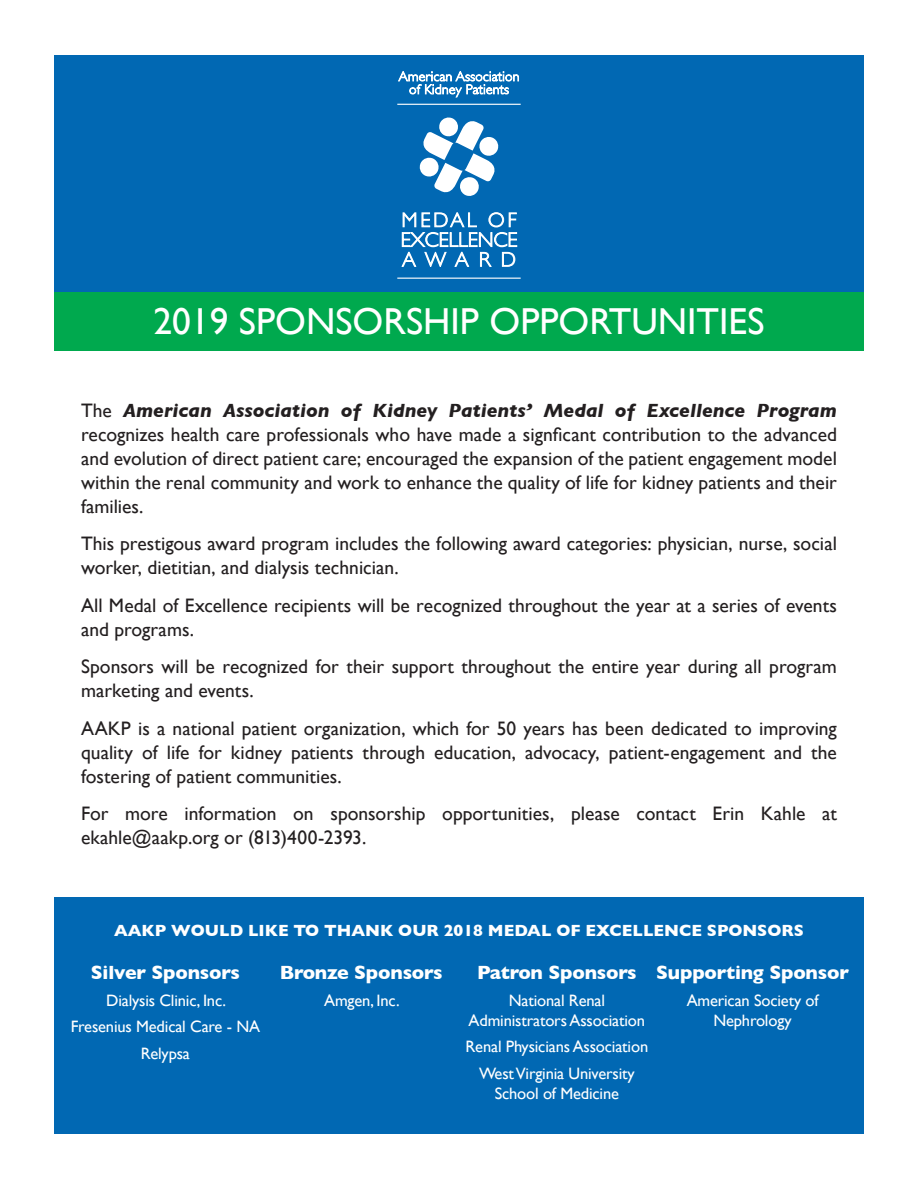
<style>
.page{position:relative;width:918px;height:1188px;background:#fff}
.page>*{position:absolute;margin:0;border:0;box-sizing:border-box;transform-origin:0 0}
.t1{font:37.5px "Gill Sans";color:#fff}
.t2{font:19.5px/24px "Gill Sans";color:#231f20}
.t3{font:700 19.5px "Gill Sans";letter-spacing:-.01em;color:#fff}
.t4{font:16.5px/19.8px "Gill Sans";letter-spacing:-.01em;color:#fff;text-align:center}
.t5{font:700 16.5px "Gill Sans";color:#fff}
.s1{font-weight:700;font-style:italic}
</style>
<div class="page">
<div style="left:54px;top:897px;width:810px;height:237px;background:#0168b3"></div>
<div style="left:54px;top:292px;width:810px;height:59px;background:#00a94e"></div>
<div style="left:54px;top:55px;width:810px;height:237px;background:#0168b3"></div>
<svg style="left:419px;top:117px;width:80px;height:79px"></svg>
<svg style="left:402px;top:212px;width:115px;height:55px"></svg>
<svg style="left:398px;top:71px;width:121px;height:26px"></svg>
<hr style="left:397px;top:278px;width:124px;height:1px;background:#fff">
<hr style="left:397px;top:104px;width:124px;height:1px;background:#fff">
<p class="t1" style="left:153px;top:299px;width:613px">2019 SPONSORSHIP OPPORTUNITIES</p>
<p class="t2" style="left:81px;top:398px;width:758px;text-align:justify">The <span class="s1">American Association of Kidney Patients’ Medal of Excellence Program </span>recognizes health care professionals who have made a signficant contribution to the advanced and evolution of direct patient care; encouraged the expansion of the patient engagement model within the renal community and work to enhance the quality of life for kidney patients and their families.</p>
<p class="t2" style="left:81px;top:531px;width:757px">This prestigous award program includes the following award categories: physician, nurse, social worker, dietitian, and dialysis technician.</p>
<p class="t2" style="left:81px;top:593px;width:757px">All Medal of Excellence recipients will be recognized throughout the year at a series of events and programs.</p>
<p class="t2" style="left:81px;top:654px;width:757px">Sponsors will be recognized for their support throughout the entire year during all program marketing and events.</p>
<p class="t2" style="left:81px;top:716px;width:757px;text-align:justify">AAKP is a national patient organization, which for 50 years has been dedicated to improving quality of life for kidney patients through education, advocacy, patient-engagement and the fostering of patient communities.</p>
<p class="t2" style="left:81px;top:801px;width:757px">For more information on sponsorship opportunities, please contact Erin Kahle at ekahle@aakp.org or (813)400-2393.</p>
<p class="t5" style="left:114px;top:917px;width:691px">AAKP WOULD LIKE TO THANK OUR 2018 MEDAL OF EXCELLENCE SPONSORS</p>
<p class="t3" style="left:91px;top:957px;width:150px">Silver Sponsors</p>
<p class="t4" style="left:106px;top:990px;width:121px">Dialysis Clinic, Inc.</p>
<p class="t4" style="left:71px;top:1017px;width:191px">Fresenius Medical Care - NA</p>
<p class="t4" style="left:141px;top:1043px;width:51px">Relypsa</p>
<p class="t3" style="left:280px;top:957px;width:164px">Bronze Sponsors</p>
<p class="t4" style="left:324px;top:990px;width:77px">Amgen, Inc.</p>
<p class="t3" style="left:477px;top:957px;width:161px">Patron Sponsors</p>
<p class="t4" style="left:469px;top:990px;width:178px">National Renal<br>Administrators Association</p>
<p class="t4" style="left:465px;top:1037px;width:184px">Renal Physicians Association</p>
<p class="t4" style="left:479px;top:1063px;width:157px">West Virginia University<br>School of Medicine</p>
<p class="t3" style="left:656px;top:957px;width:194px">Supporting Sponsor</p>
<p class="t4" style="left:687px;top:990px;width:133px">American Society of<br>Nephrology</p>
</div>
